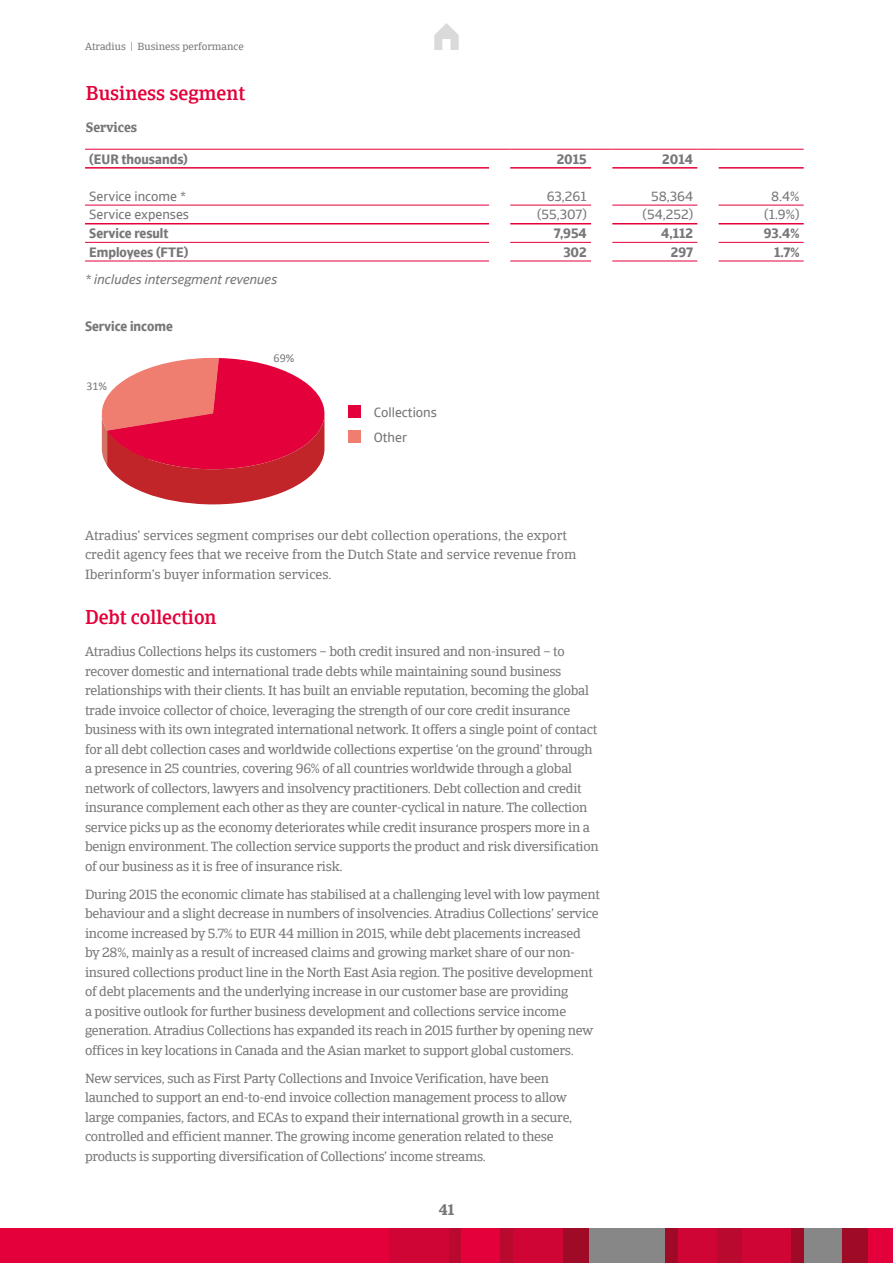
<style>
.page{position:relative;width:893px;height:1263px;background:#fff}
.page>*{position:absolute;margin:0;border:0;box-sizing:border-box;transform-origin:0 0}
.t1{font:500 19.5px "Catalana";color:#e4003a}
.t2{font:700 15px "Catalana";color:#77777a}
.t3{font:13.5px/19.5px "Catalana";letter-spacing:-.02em;color:#77777a}
.t4{font:13.5px/19.5px "Catalana";color:#77777a}
.t5{font:700 13.5px "Catalana Sans";color:#77777a}
.t6{font:13.5px/25px "Catalana Sans";color:#77777a}
.t7{font:italic 13.5px "Catalana Sans";color:#77777a}
.t8{font:700 13.5px "Catalana";color:#77777a}
.t9{font:12px "Calibri";color:#77777a}
.t10{font:10.5px "Catalana";color:#77777a}
</style>
<div class="page">
<div style="left:0;top:1229px;width:893px;height:34px;background:#e4003a"></div>
<div style="left:449px;top:1229px;width:12px;height:34px;background:#ba092f"></div>
<div style="left:389px;top:1229px;width:60px;height:34px;background:#cf0535"></div>
<div style="left:512px;top:1229px;width:51px;height:34px;background:#cf0535"></div>
<div style="left:742px;top:1229px;width:49px;height:34px;background:#cf0535"></div>
<div style="left:563px;top:1229px;width:26px;height:34px;background:#9f0b27"></div>
<div style="left:716px;top:1229px;width:26px;height:34px;background:#ba092f"></div>
<div style="left:842px;top:1229px;width:25px;height:34px;background:#9f0b27"></div>
<div style="left:500px;top:1229px;width:12px;height:34px;background:#ba092f"></div>
<div style="left:589px;top:1229px;width:76px;height:34px;background:#878787"></div>
<div style="left:665px;top:1229px;width:13px;height:34px;background:#9f0b27"></div>
<div style="left:678px;top:1229px;width:38px;height:34px;background:#cf0535"></div>
<div style="left:804px;top:1229px;width:38px;height:34px;background:#878787"></div>
<div style="left:791px;top:1229px;width:13px;height:34px;background:#9f0b27"></div>
<svg style="left:434px;top:23px;width:25px;height:27px"></svg>
<hr style="left:85px;top:167px;width:404px;height:2px;background:#e4003a">
<hr style="left:85px;top:223px;width:404px;height:1px;background:#e4003a">
<hr style="left:85px;top:205px;width:404px;height:1px;background:#e4003a">
<hr style="left:85px;top:242px;width:404px;height:1px;background:#e4003a">
<hr style="left:85px;top:261px;width:404px;height:1px;background:#e4003a">
<hr style="left:612px;top:167px;width:85px;height:2px;background:#e4003a">
<hr style="left:612px;top:223px;width:85px;height:1px;background:#e4003a">
<hr style="left:612px;top:205px;width:85px;height:1px;background:#e4003a">
<hr style="left:612px;top:242px;width:85px;height:1px;background:#e4003a">
<hr style="left:612px;top:261px;width:85px;height:1px;background:#e4003a">
<hr style="left:510px;top:167px;width:81px;height:2px;background:#e4003a">
<hr style="left:510px;top:223px;width:81px;height:1px;background:#e4003a">
<hr style="left:510px;top:205px;width:81px;height:1px;background:#e4003a">
<hr style="left:510px;top:242px;width:81px;height:1px;background:#e4003a">
<hr style="left:510px;top:261px;width:81px;height:1px;background:#e4003a">
<hr style="left:719px;top:167px;width:85px;height:2px;background:#e4003a">
<hr style="left:719px;top:223px;width:85px;height:1px;background:#e4003a">
<hr style="left:719px;top:205px;width:85px;height:1px;background:#e4003a">
<hr style="left:719px;top:242px;width:85px;height:1px;background:#e4003a">
<hr style="left:719px;top:261px;width:85px;height:1px;background:#e4003a">
<hr style="left:85px;top:149px;width:404px;height:1px;background:#e4003a">
<svg style="left:489px;top:149px;width:21px;height:1px"></svg>
<hr style="left:510px;top:149px;width:81px;height:1px;background:#e4003a">
<svg style="left:591px;top:149px;width:21px;height:1px"></svg>
<hr style="left:612px;top:149px;width:85px;height:1px;background:#e4003a">
<svg style="left:697px;top:149px;width:22px;height:1px"></svg>
<hr style="left:719px;top:149px;width:85px;height:1px;background:#e4003a">
<svg style="left:102px;top:358px;width:222px;height:146px"></svg>
<div style="left:348px;top:430px;width:13px;height:13px;background:#ef7e71"></div>
<div style="left:348px;top:405px;width:13px;height:13px;background:#e4003a"></div>
<p class="t10" style="left:85px;top:41px;width:160px">Atradius | Business performance</p>
<h1 class="t1" style="left:86px;top:81px;width:161px">Business segment</h1>
<p class="t8" style="left:86px;top:119px;width:53px">Services</p>
<p class="t5" style="left:89px;top:150px;width:100px">(EUR thousands)</p>
<p class="t5" style="left:557px;top:150px;width:32px">2015</p>
<p class="t5" style="left:662px;top:150px;width:32px">2014</p>
<p class="t6" style="left:89px;top:184px;width:98px">Service income *</p>
<p class="t6" style="left:547px;top:184px;width:42px">63,261</p>
<p class="t6" style="left:651px;top:184px;width:43px">58,364</p>
<p class="t6" style="left:771px;top:184px;width:30px">8.4%</p>
<p class="t6" style="left:89px;top:202px;width:101px">Service expenses</p>
<p class="t6" style="left:537px;top:202px;width:51px">(55,307)</p>
<p class="t6" style="left:643px;top:202px;width:52px">(54,252)</p>
<p class="t6" style="left:764px;top:202px;width:37px">(1.9%)</p>
<p class="t5" style="left:89px;top:225px;width:81px">Service result</p>
<p class="t5" style="left:554px;top:225px;width:34px">7,954</p>
<p class="t5" style="left:661px;top:225px;width:33px">4,112</p>
<p class="t5" style="left:764px;top:225px;width:37px">93.4%</p>
<p class="t5" style="left:89px;top:244px;width:101px">Employees (FTE)</p>
<p class="t5" style="left:563px;top:244px;width:25px">302</p>
<p class="t5" style="left:671px;top:244px;width:24px">297</p>
<p class="t5" style="left:774px;top:244px;width:27px">1.7%</p>
<p class="t7" style="left:85px;top:271px;width:194px">* includes intersegment revenues</p>
<p class="t5" style="left:85px;top:318px;width:89px">Service income</p>
<p class="t9" style="left:86px;top:378px;width:22px">31%</p>
<p class="t9" style="left:274px;top:350px;width:22px">69%</p>
<p class="t6" style="left:374px;top:400px;width:65px">Collections<br>Other</p>
<p class="t4" style="left:85px;top:525px;width:493px">Atradius’ services segment comprises our debt collection operations, the export credit agency fees that we receive from the Dutch State and service revenue from<br>Iberinform’s buyer information services.</p>
<h1 class="t1" style="left:85px;top:605px;width:133px">Debt collection</h1>
<p class="t3" style="left:85px;top:642px;width:515px">Atradius Collections helps its customers – both credit insured and non-insured – to recover domestic and international trade debts while maintaining sound business relationships with their clients. It has built an enviable reputation, becoming the global trade invoice collector of choice, leveraging the strength of our core credit insurance business with its own integrated international network. It offers a single point of contact for all debt collection cases and worldwide collections expertise ‘on the ground’ through a presence in 25 countries, covering 96% of all countries worldwide through a global network of collectors, lawyers and insolvency practitioners. Debt collection and credit insurance complement each other as they are counter-cyclical in nature. The collection service picks up as the economy deteriorates while credit insurance prospers more in a benign environment. The collection service supports the product and risk diversification of our business as it is free of insurance risk.</p>
<p class="t3" style="left:85px;top:884px;width:516px">During 2015 the economic climate has stabilised at a challenging level with low payment behaviour and a slight decrease in numbers of insolvencies. Atradius Collections’ service income increased by 5.7% to EUR 44 million in 2015, while debt placements increased<br>by 28%, mainly as a result of increased claims and growing market share of our non&shy;insured collections product line in the North East Asia region. The positive development of debt placements and the underlying increase in our customer base are providing<br>a positive outlook for further business development and collections service income generation. Atradius Collections has expanded its reach in 2015 further by opening new offices in key locations in Canada and the Asian market to support global customers.</p>
<p class="t3" style="left:85px;top:1068px;width:489px">New services, such as First Party Collections and Invoice Verification, have been launched to support an end-to-end invoice collection management process to allow large companies, factors, and ECAs to expand their international growth in a secure, controlled and efficient manner. The growing income generation related to these products is supporting diversification of Collections’ income streams.</p>
<p class="t2" style="left:439px;top:1200px;width:17px">41</p>
</div>
